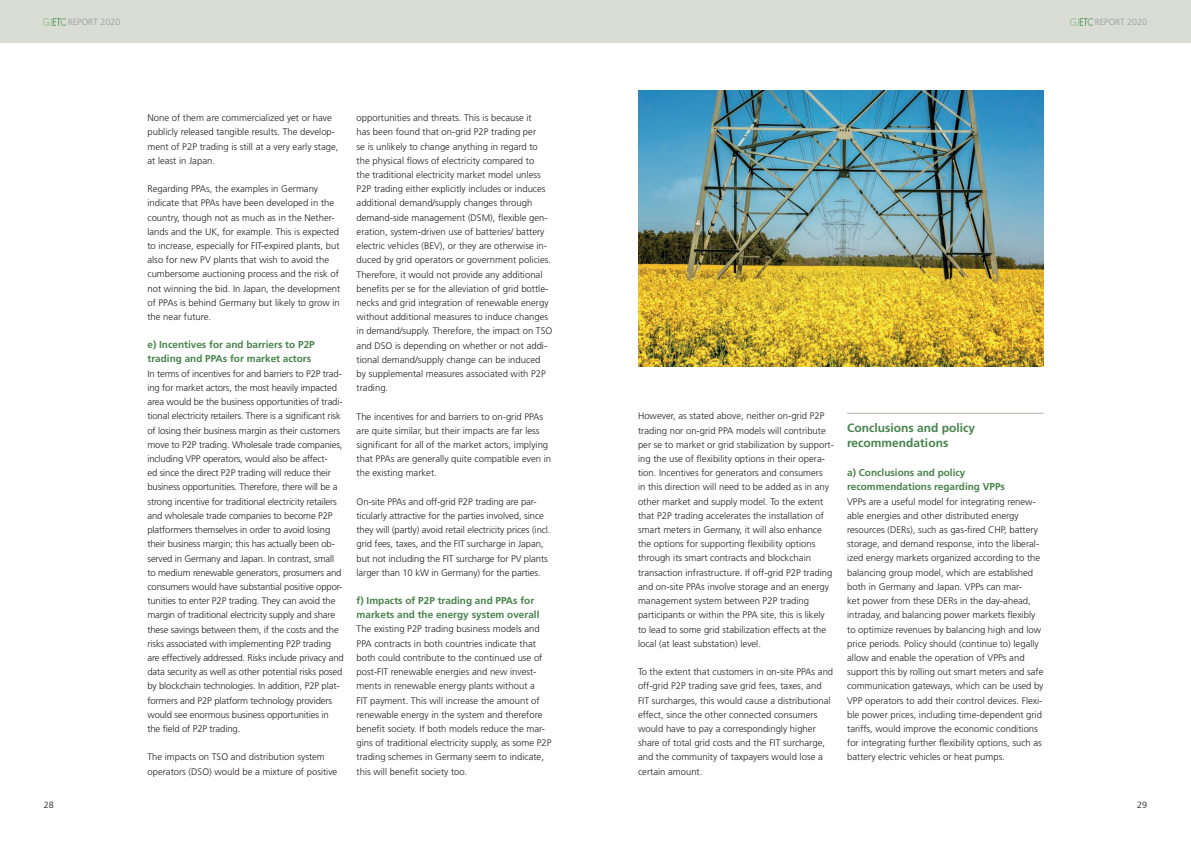
<style>
.page{position:relative;width:1191px;height:842px;background:#fff}
.page>*{position:absolute;margin:0;border:0;box-sizing:border-box;transform-origin:0 0}
.t1{font:700 12px/14.2px "Frutiger";color:#48834c}
.t2{font:700 10px/14px "Frutiger";color:#48834c}
.t3{font:300 9.5px/14.2px "Frutiger";color:#231f20}
.t4{font:300 9px "Frutiger";color:#98999d}
.t5{font:300 9px "Frutiger";color:#101315}
</style>
<div class="page">
<div style="left:595px;top:0;width:596px;height:43px;background:#daddd6"></div>
<div style="left:0;top:0;width:595px;height:43px;background:#daddd6"></div>
<img style="left:44px;top:19px;width:21px;height:6px">
<img style="left:1070px;top:19px;width:22px;height:6px">
<hr style="left:847px;top:413px;width:196px;height:1px;background:#acb5a8">
<img style="left:638px;top:91px;width:405px;height:275px">
<p class="t4" style="left:68px;top:17px;width:54px">REPORT 2020</p>
<p class="t4" style="left:1094px;top:17px;width:54px">REPORT 2020</p>
<p class="t3" style="left:147px;top:111px;width:193px">None of them are commercialized yet or have publicly released tangible results. The develop&shy;ment of P2P trading is still at a very early stage, at least in Japan.</p>
<p class="t3" style="left:147px;top:182px;width:194px">Regarding PPAs, the examples in Germany indicate that PPAs have been developed in the country, though not as much as in the Nether&shy;lands and the UK, for example. This is expected to increase, especially for FIT-expired plants, but also for new PV plants that wish to avoid the cumbersome auctioning process and the risk of not winning the bid. In Japan, the development of PPAs is behind Germany but likely to grow in the near future.</p>
<p class="t2" style="left:147px;top:338px;width:169px">e) Incentives for and barriers to P2P trading and PPAs for market actors</p>
<p class="t3" style="left:147px;top:366px;width:198px">In terms of incentives for and barriers to P2P trad&shy;ing for market actors, the most heavily impacted area would be the business opportunities of tradi&shy;tional electricity retailers. There is a significant risk of losing their business margin as their customers move to P2P trading. Wholesale trade companies, including VPP operators, would also be affect-<br>ed since the direct P2P trading will reduce their business opportunities. Therefore, there will be a strong incentive for traditional electricity retailers and wholesale trade companies to become P2P platformers themselves in order to avoid losing their business margin; this has actually been ob&shy;served in Germany and Japan. In contrast, small to medium renewable generators, prosumers and consumers would have substantial positive oppor&shy;tunities to enter P2P trading. They can avoid the margin of traditional electricity supply and share these savings between them, if the costs and the risks associated with implementing P2P trading are effectively addressed. Risks include privacy and data security as well as other potential risks posed by blockchain technologies. In addition, P2P plat&shy;formers and P2P platform technology providers would see enormous business opportunities in the field of P2P trading.</p>
<p class="t3" style="left:147px;top:750px;width:191px">The impacts on TSO and distribution system operators (DSO) would be a mixture of positive</p>
<p class="t3" style="left:356px;top:111px;width:197px">opportunities and threats. This is because it<br>has been found that on-grid P2P trading per<br>se is unlikely to change anything in regard to the physical flows of electricity compared to<br>the traditional electricity market model unless P2P trading either explicitly includes or induces additional demand/supply changes through demand-side management (DSM), flexible gen&shy;eration, system-driven use of batteries/ battery electric vehicles (BEV), or they are otherwise in&shy;duced by grid operators or government policies.<br>Therefore, it would not provide any additional benefits per se for the alleviation of grid bottle&shy;necks and grid integration of renewable energy without additional measures to induce changes in demand/supply. Therefore, the impact on TSO and DSO is depending on whether or not addi&shy;tional demand/supply change can be induced<br>by supplemental measures associated with P2P trading.</p>
<p class="t3" style="left:356px;top:409px;width:196px">The incentives for and barriers to on-grid PPAs are quite similar, but their impacts are far less significant for all of the market actors, implying that PPAs are generally quite compatible even in the existing market.</p>
<p class="t3" style="left:356px;top:494px;width:195px">On-site PPAs and off-grid P2P trading are par&shy;ticularly attractive for the parties involved, since they will (partly) avoid retail electricity prices (incl. grid fees, taxes, and the FIT surcharge in Japan, but not including the FIT surcharge for PV plants larger than 10 kW in Germany) for the parties.</p>
<p class="t2" style="left:356px;top:593px;width:184px">f) Impacts of P2P trading and PPAs for markets and the energy system overall</p>
<p class="t3" style="left:356px;top:622px;width:196px">The existing P2P trading business models and PPA contracts in both countries indicate that both could contribute to the continued use of post-FIT renewable energies and new invest&shy;ments in renewable energy plants without a<br>FIT payment. This will increase the amount of renewable energy in the system and therefore benefit society. If both models reduce the mar&shy;gins of traditional electricity supply, as some P2P trading schemes in Germany seem to indicate, this will benefit society too.</p>
<p class="t3" style="left:638px;top:409px;width:197px">However, as stated above, neither on-grid P2P trading nor on-grid PPA models will contribute per se to market or grid stabilization by support&shy;ing the use of flexibility options in their opera&shy;tion. Incentives for generators and consumers<br>in this direction will need to be added as in any other market and supply model. To the extent that P2P trading accelerates the installation of smart meters in Germany, it will also enhance the options for supporting flexibility options through its smart contracts and blockchain transaction infrastructure. If off-grid P2P trading and on-site PPAs involve storage and an energy management system between P2P trading participants or within the PPA site, this is likely to lead to some grid stabilization effects at the local (at least substation) level.</p>
<p class="t3" style="left:638px;top:665px;width:197px">To the extent that customers in on-site PPAs and off-grid P2P trading save grid fees, taxes, and FIT surcharges, this would cause a distributional effect, since the other connected consumers would have to pay a correspondingly higher share of total grid costs and the FIT surcharge, and the community of taxpayers would lose a certain amount.</p>
<p class="t1" style="left:847px;top:421px;width:129px">Conclusions and policy recommendations</p>
<p class="t2" style="left:847px;top:465px;width:159px">a) Conclusions and policy recommendations regarding VPPs</p>
<p class="t3" style="left:847px;top:494px;width:198px">VPPs are a useful model for integrating renew&shy;able energies and other distributed energy resources (DERs), such as gas-fired CHP, battery storage, and demand response, into the liberal&shy;ized energy markets organized according to the balancing group model, which are established both in Germany and Japan. VPPs can mar-<br>ket power from these DERs in the day-ahead, intraday, and balancing power markets flexibly to optimize revenues by balancing high and low price periods. Policy should (continue to) legally allow and enable the operation of VPPs and support this by rolling out smart meters and safe communication gateways, which can be used by VPP operators to add their control devices. Flexi&shy;ble power prices, including time-dependent grid tariffs, would improve the economic conditions for integrating further flexibility options, such as battery electric vehicles or heat pumps.</p>
<p class="t5" style="left:44px;top:800px;width:12px">28</p>
<p class="t5" style="left:1137px;top:800px;width:12px">29</p>
</div>
